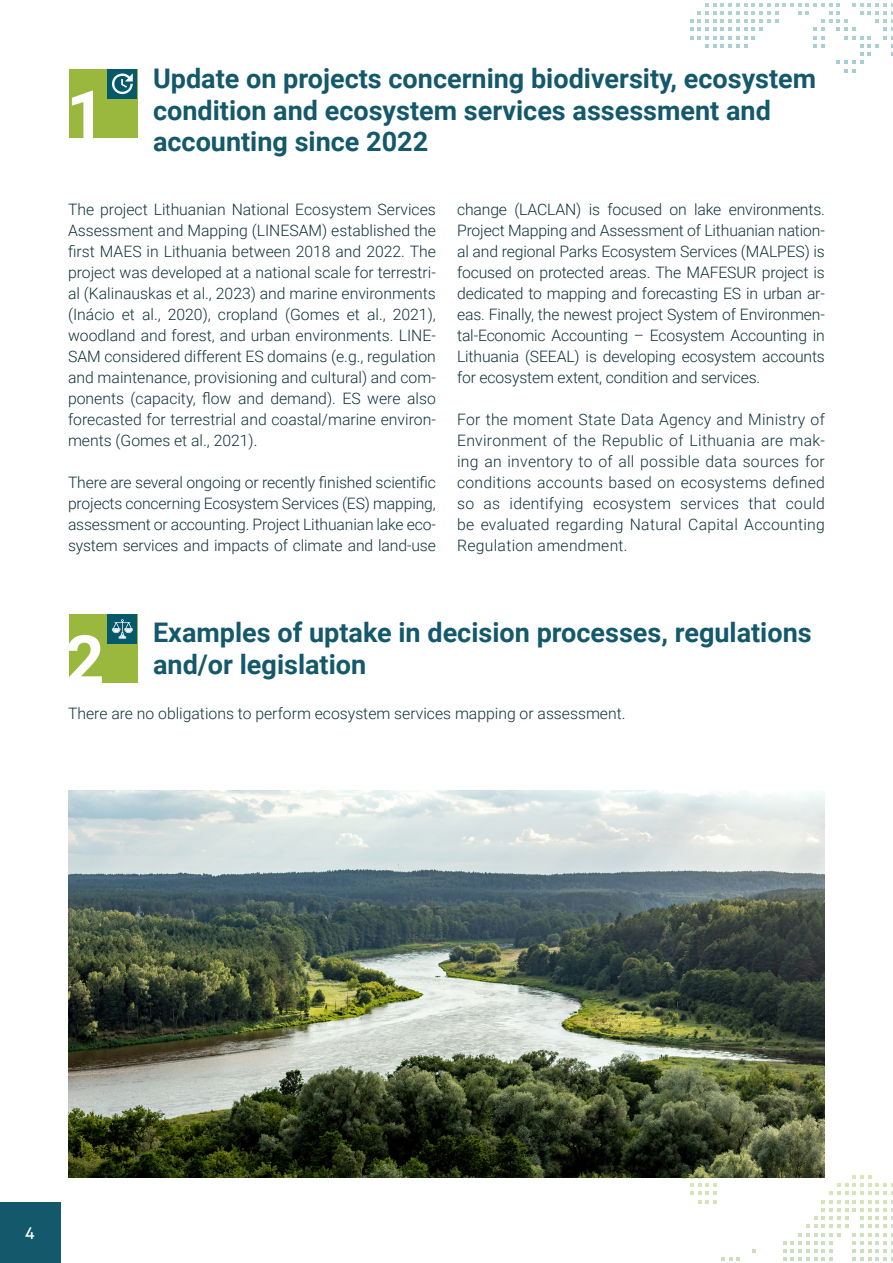
<style>
.page{position:relative;width:893px;height:1263px;background:#fff}
.page>*{position:absolute;margin:0;border:0;box-sizing:border-box;transform-origin:0 0}
.t1{font:700 27px/31.5px "Roboto";color:#14596b}
.t2{font:16.5px "Aller";color:#fff}
.body{font:300 15.75px/21px "Roboto";color:#11323c;text-align:justify}
</style>
<div class="page">
<div style="left:0;top:1202px;width:60px;height:61px;background:#14596b"></div>
<svg style="left:752px;top:1249px;width:4px;height:4px"></svg>
<svg style="left:721px;top:1257px;width:19px;height:4px"></svg>
<svg style="left:682px;top:1178px;width:35px;height:25px"></svg>
<svg style="left:783px;top:1175px;width:110px;height:86px"></svg>
<svg style="left:690px;top:3px;width:203px;height:70px"></svg>
<img style="left:68px;top:790px;width:757px;height:388px">
<div style="left:69px;top:69px;width:68px;height:68px;background:#99b83d"></div>
<div style="left:108px;top:69px;width:29px;height:30px;background:#05596b"></div>
<svg style="left:72px;top:91px;width:21px;height:47px"></svg>
<svg style="left:112px;top:73px;width:21px;height:22px"></svg>
<div style="left:69px;top:614px;width:68px;height:68px;background:#99b83d"></div>
<svg style="left:69px;top:635px;width:33px;height:48px"></svg>
<div style="left:108px;top:614px;width:29px;height:30px;background:#05596b"></div>
<svg style="left:112px;top:619px;width:21px;height:20px"></svg>
<p class="t1" style="left:153px;top:62px;width:665px">Update on projects concerning biodiversity, ecosystem condition and ecosystem services assessment and accounting since 2022</p>
<p class="body" style="left:68px;top:198px;width:369px">The project Lithuanian National Ecosystem Services Assessment and Mapping (LINESAM) established the first MAES in Lithuania between 2018 and 2022. The project was developed at a national scale for terrestri&shy;al (Kalinauskas et al., 2023) and marine environments (Inácio et al., 2020), cropland (Gomes et al., 2021), woodland and forest, and urban environments. LINE-SAM considered different ES domains (e.g., regulation and maintenance, provisioning and cultural) and com&shy;ponents (capacity, flow and demand). ES were also forecasted for terrestrial and coastal/marine environ&shy;ments (Gomes et al., 2021).</p>
<p class="body" style="left:68px;top:471px;width:369px">There are several ongoing or recently finished scientific projects concerning Ecosystem Services (ES) mapping, assessment or accounting. Project Lithuanian lake eco&shy;system services and impacts of climate and land-use</p>
<p class="body" style="left:457px;top:198px;width:369px">change (LACLAN) is focused on lake environments.<br>Project Mapping and Assessment of Lithuanian nation&shy;al and regional Parks Ecosystem Services (MALPES) is focused on protected areas. The MAFESUR project is dedicated to mapping and forecasting ES in urban ar&shy;eas. Finally, the newest project System of Environmen&shy;tal-Economic Accounting – Ecosystem Accounting in Lithuania (SEEAL) is developing ecosystem accounts for ecosystem extent, condition and services.</p>
<p class="body" style="left:457px;top:408px;width:369px">For the moment State Data Agency and Ministry of Environment of the Republic of Lithuania are mak&shy;ing an inventory to of all possible data sources for conditions accounts based on ecosystems defined so as identifying ecosystem services that could be evaluated regarding Natural Capital Accounting Regulation amendment.</p>
<p class="t1" style="left:153px;top:616px;width:660px">Examples of uptake in decision processes, regulations and/or legislation</p>
<p class="body" style="left:68px;top:702px;width:559px">There are no obligations to perform ecosystem services mapping or assessment.</p>
<p class="t2" style="left:25px;top:1222px;width:11px">4</p>
</div>
